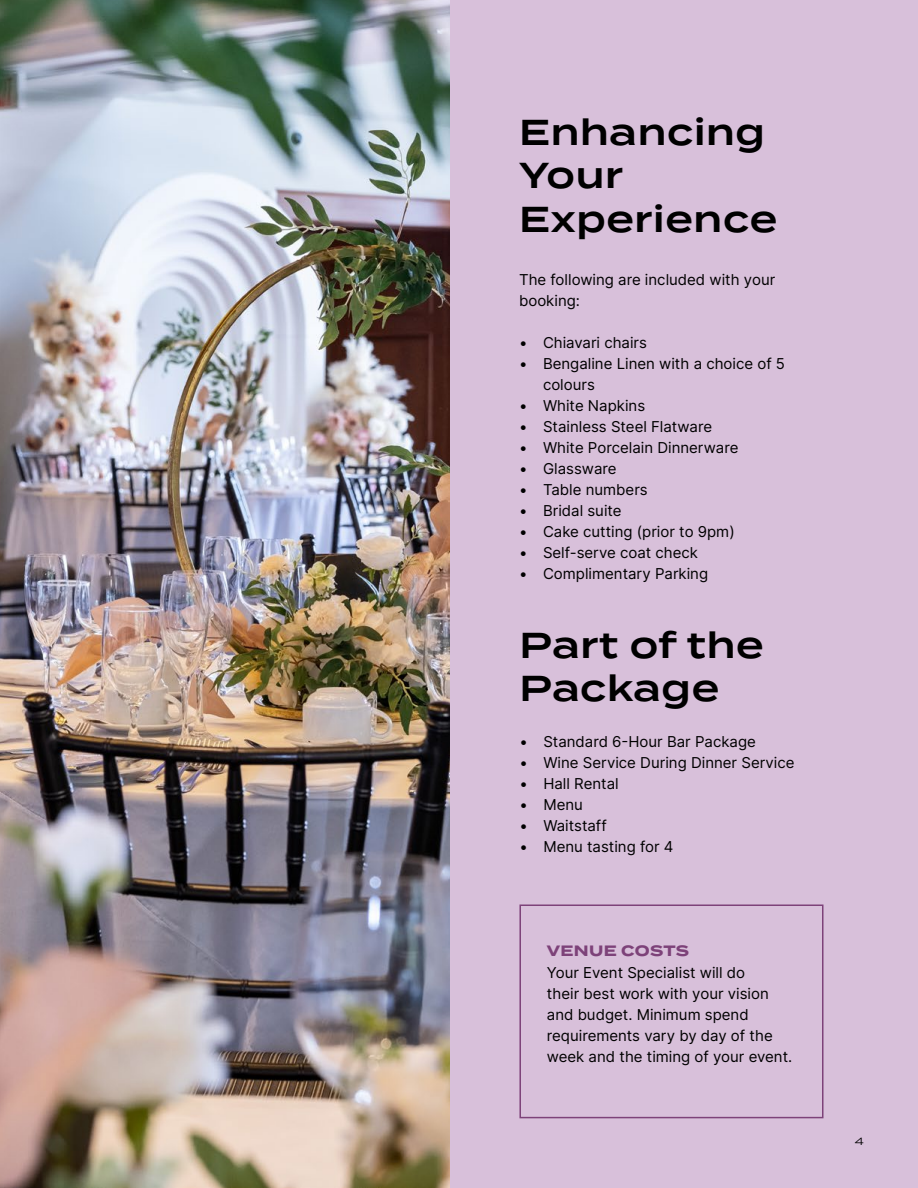
<style>
.page{position:relative;width:918px;height:1188px;background:#fff}
.page>*{position:absolute;margin:0;border:0;box-sizing:border-box;transform-origin:0 0}
.t1{font:600 36px/43.2px "Termina";letter-spacing:.02em;color:#000}
.t2{font:15px/21px "Inter";color:#000}
.t3{font:700 15px "Termina";letter-spacing:.02em;color:#7d4279}
.t4{font:10.5px "Termina";color:#000}
</style>
<div class="page">
<div style="left:33px;top:0;width:885px;height:1188px;background:#d8c0da"></div>
<img style="left:0;top:0;width:450px;height:1188px">
<div style="left:519px;top:904px;width:305px;height:214px;border:2px solid #7d4279"></div>
<h1 class="t1" style="left:519px;top:111px;width:260px">Enhancing<br>Your<br>Experience</h1>
<p class="t2" style="left:519px;top:269px;width:258px">The following are included with your booking:</p>
<p class="t2" style="left:519px;top:332px;width:129px">• Chiavari chairs</p>
<p class="t2" style="left:543px;top:353px;width:244px;text-indent:-24px">• Bengaline Linen with a choice of 5 colours</p>
<p class="t2" style="left:519px;top:395px;width:128px">• White Napkins</p>
<p class="t2" style="left:519px;top:416px;width:195px">• Stainless Steel Flatware</p>
<p class="t2" style="left:519px;top:437px;width:221px">• White Porcelain Dinnerware</p>
<p class="t2" style="left:519px;top:458px;width:99px">• Glassware</p>
<p class="t2" style="left:519px;top:479px;width:130px">• Table numbers</p>
<p class="t2" style="left:519px;top:500px;width:104px">• Bridal suite</p>
<p class="t2" style="left:519px;top:521px;width:217px">• Cake cutting (prior to 9pm)</p>
<p class="t2" style="left:519px;top:542px;width:181px">• Self-serve coat check</p>
<p class="t2" style="left:519px;top:563px;width:191px">• Complimentary Parking</p>
<h1 class="t1" style="left:519px;top:623px;width:246px">Part of the<br>Package</h1>
<p class="t2" style="left:519px;top:731px;width:238px">• Standard 6-Hour Bar Package</p>
<p class="t2" style="left:519px;top:752px;width:277px">• Wine Service During Dinner Service</p>
<p class="t2" style="left:519px;top:773px;width:101px">• Hall Rental</p>
<p class="t2" style="left:519px;top:794px;width:65px">• Menu</p>
<p class="t2" style="left:519px;top:815px;width:89px">• Waitstaff</p>
<p class="t2" style="left:519px;top:836px;width:156px">• Menu tasting for 4</p>
<p class="t3" style="left:547px;top:940px;width:144px">VENUE COSTS</p>
<p class="t2" style="left:547px;top:962px;width:247px">Your Event Specialist will do<br>their best work with your vision and budget. Minimum spend requirements vary by day of the week and the timing of your event.</p>
<p class="t4" style="left:855px;top:1134px;width:11px">4</p>
</div>
